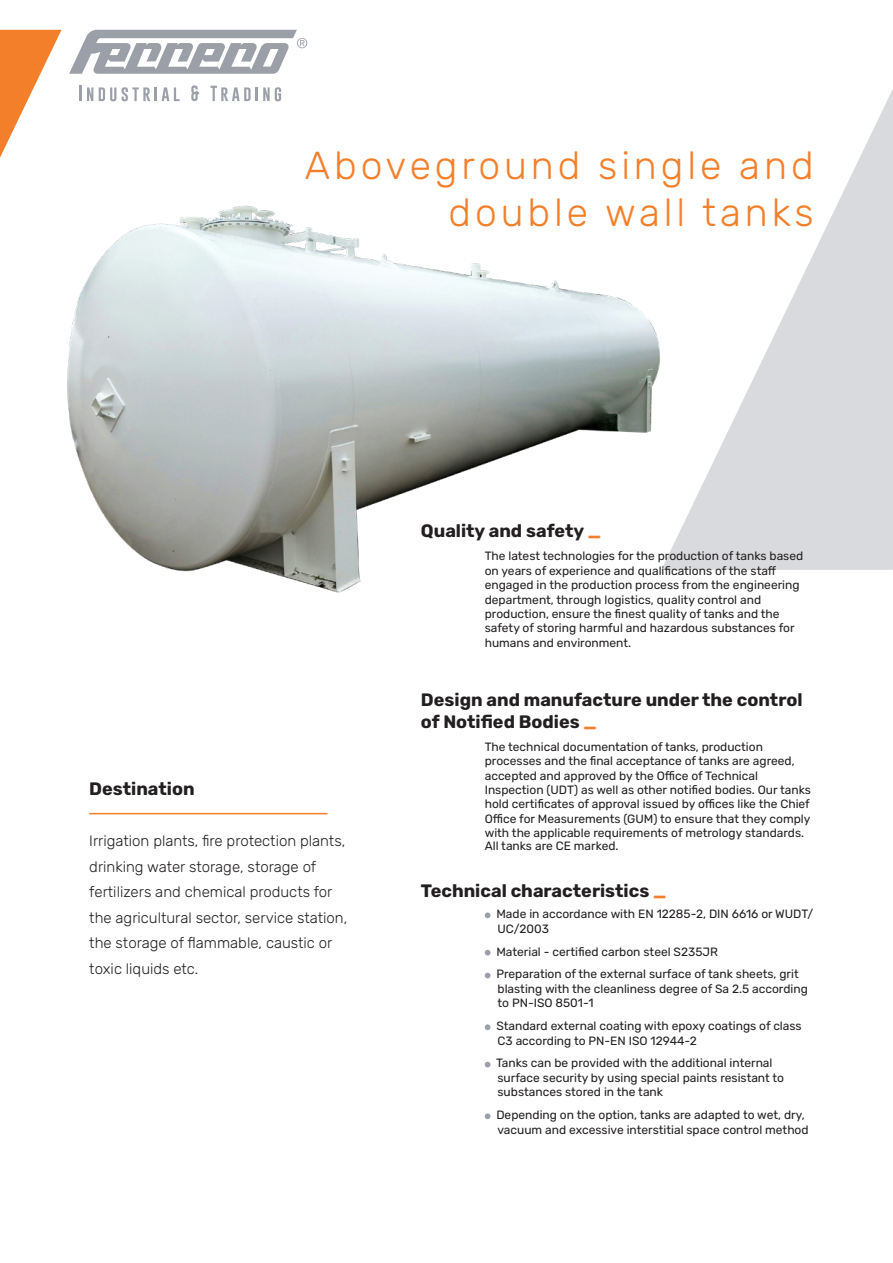
<style>
.page{position:relative;width:893px;height:1263px;background:#fff}
.page>*{position:absolute;margin:0;border:0;box-sizing:border-box;transform-origin:0 0}
.t1{font:300 39px/46.8px "Rubik";letter-spacing:.1em;color:#f47f2b;text-align:right}
.t2{font:700 18px/21.6px "Rubik";color:#231f20}
.t3{font:300 15px/25.5px "Rubik";color:#231f20}
.t4{font:12px/14.4px "Rubik";color:#231f20}
.s1{color:#f47f2b}
</style>
<div class="page">
<svg style="left:739px;top:89px;width:154px;height:481px;fill:#d9dadd"></svg>
<svg style="left:69px;top:30px;width:238px;height:44px"></svg>
<hr style="left:79px;top:86px;width:3px;height:15px;background:#9ba0a8">
<svg style="left:87px;top:87px;width:6px;height:14px"></svg>
<svg style="left:99px;top:87px;width:81px;height:14px"></svg>
<svg style="left:191px;top:85px;width:8px;height:16px"></svg>
<svg style="left:210px;top:86px;width:71px;height:15px"></svg>
<svg style="left:0;top:30px;width:62px;height:128px"></svg>
<img style="left:67px;top:205px;width:672px;height:388px">
<hr style="left:89px;top:813px;width:238px;height:1px;background:#f47f2b">
<svg style="left:485px;top:912px;width:5px;height:6px"></svg>
<svg style="left:485px;top:950px;width:5px;height:5px"></svg>
<svg style="left:485px;top:973px;width:5px;height:5px"></svg>
<svg style="left:485px;top:1024px;width:5px;height:6px"></svg>
<svg style="left:485px;top:1062px;width:5px;height:5px"></svg>
<svg style="left:485px;top:1113px;width:5px;height:6px"></svg>
<p class="t1" style="left:305px;top:143px;width:510px">Aboveground single and double wall tanks</p>
<p class="t2" style="left:89px;top:778px;width:107px">Destination</p>
<p class="t3" style="left:89px;top:828px;width:260px">Irrigation plants, fire protection plants, drinking water storage, storage of fertilizers and chemical products for the agricultural sector, service station, the storage of flammable, caustic or toxic liquids etc.</p>
<p class="t2" style="left:421px;top:521px;width:181px">Quality and safety <span class="s1">_</span></p>
<p class="t4" style="left:485px;top:549px;width:320px">The latest technologies for the production of tanks based on years of experience and qualifications of the staff engaged in the production process from the engineering department, through logistics, quality control and production, ensure the finest quality of tanks and the safety of storing harmful and hazardous substances for humans and environment.</p>
<p class="t2" style="left:421px;top:690px;width:383px">Design and manufacture under the control of Notified Bodies <span class="s1">_</span></p>
<p class="t4" style="left:485px;top:740px;width:328px">The technical documentation of tanks, production processes and the final acceptance of tanks are agreed, accepted and approved by the Office of Technical Inspection (UDT) as well as other notified bodies. Our tanks hold certificates of approval issued by offices like the Chief Office for Measurements (GUM) to ensure that they comply with the applicable requirements of metrology standards.</p>
<p class="t4" style="left:485px;top:839px;width:135px">All tanks are CE marked.</p>
<p class="t2" style="left:421px;top:880px;width:247px">Technical characteristics <span class="s1">_</span></p>
<p class="t4" style="left:496px;top:907px;width:318px">Made in accordance with EN 12285-2, DIN 6616 or WUDT/<br>UC/2003</p>
<p class="t4" style="left:496px;top:944px;width:223px">Material - certified carbon steel S235JR</p>
<p class="t4" style="left:496px;top:967px;width:313px">Preparation of the external surface of tank sheets, grit blasting with the cleanliness degree of Sa 2.5 according to PN-ISO 8501-1</p>
<p class="t4" style="left:496px;top:1019px;width:307px">Standard external coating with epoxy coatings of class<br>C3 according to PN-EN ISO 12944-2</p>
<p class="t4" style="left:496px;top:1056px;width:290px">Tanks can be provided with the additional internal surface security by using special paints resistant to substances stored in the tank</p>
<p class="t4" style="left:496px;top:1108px;width:314px">Depending on the option, tanks are adapted to wet, dry, vacuum and excessive interstitial space control method</p>
</div>
